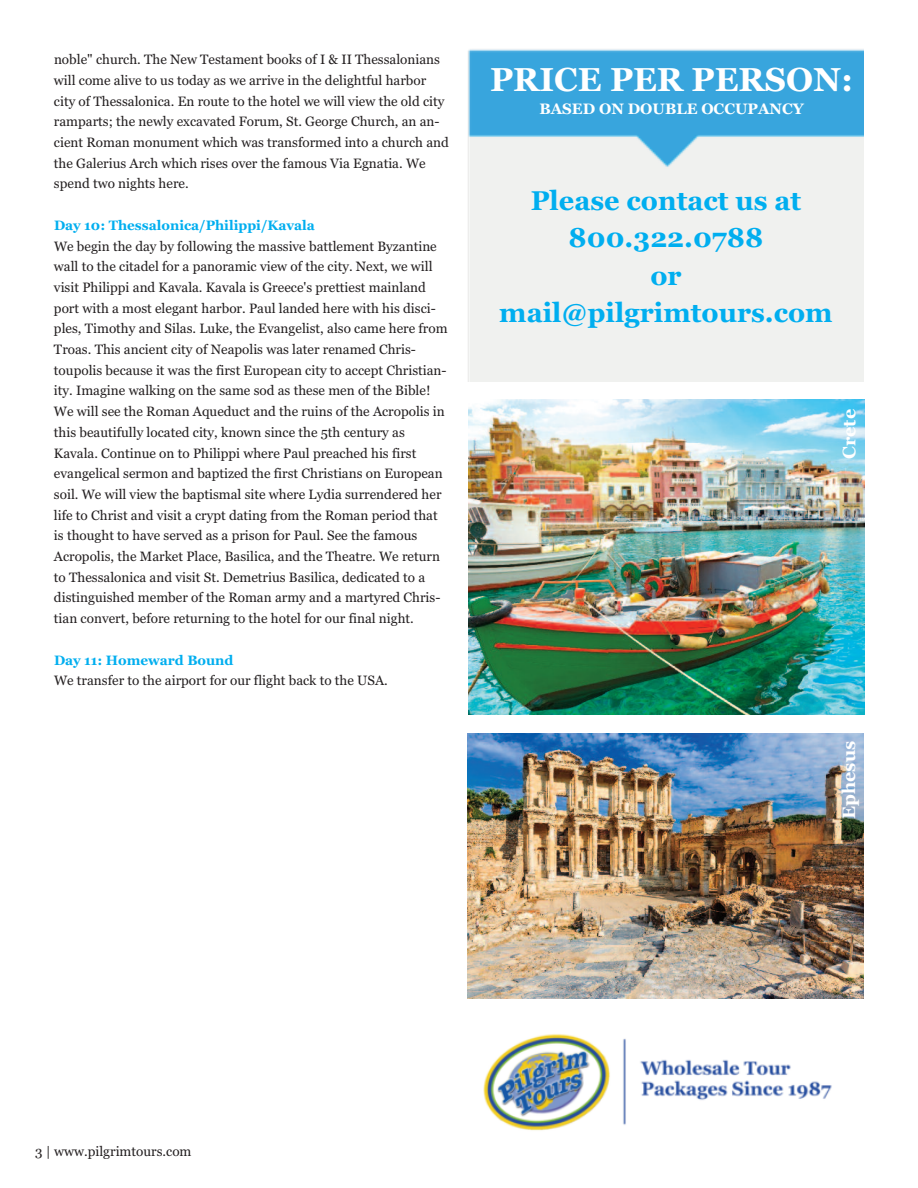
<style>
.page{position:relative;width:918px;height:1188px;background:#fff}
.page>*{position:absolute;margin:0;border:0;box-sizing:border-box;transform-origin:0 0}
.t1{font:700 33px "Georgia";color:#fff}
.t2{font:700 27px/37.5px "Georgia";color:#00aeef;text-align:center}
.t3{font:700 18px "Georgia";color:#fff}
.t4{font:700 15px "Georgia";color:#fff}
.t5{font:13.5px/20.7px "Georgia";color:#231f20}
.t6{font:700 13.5px "Georgia";color:#00aeef}
</style>
<div class="page">
<img style="left:468px;top:49px;width:396px;height:332px">
<img style="left:468px;top:733px;width:396px;height:265px">
<img style="left:483px;top:1034px;width:349px;height:97px">
<img style="left:468px;top:400px;width:396px;height:314px">
<p class="t5" style="left:54px;top:49px;width:396px">noble" church. The New Testament books of I &amp; II Thessalonians will come alive to us today as we arrive in the delightful harbor city of Thessalonica. En route to the hotel we will view the old city ramparts; the newly excavated Forum, St. George Church, an an&shy;cient Roman monument which was transformed into a church and the Galerius Arch which rises over the famous Via Egnatia. We spend two nights here.</p>
<p class="t6" style="left:54px;top:217px;width:262px">Day 10: Thessalonica/Philippi/Kavala</p>
<p class="t5" style="left:54px;top:236px;width:395px">We begin the day by following the massive battlement Byzantine wall to the citadel for a panoramic view of the city. Next, we will visit Philippi and Kavala. Kavala is Greece's prettiest mainland port with a most elegant harbor. Paul landed here with his disci&shy;ples, Timothy and Silas. Luke, the Evangelist, also came here from Troas. This ancient city of Neapolis was later renamed Chris&shy;toupolis because it was the first European city to accept Christian&shy;ity. Imagine walking on the same sod as these men of the Bible!<br>We will see the Roman Aqueduct and the ruins of the Acropolis in this beautifully located city, known since the 5th century as Kavala. Continue on to Philippi where Paul preached his first evangelical sermon and baptized the first Christians on European soil. We will view the baptismal site where Lydia surrendered her life to Christ and visit a crypt dating from the Roman period that is thought to have served as a prison for Paul. See the famous Acropolis, the Market Place, Basilica, and the Theatre. We return to Thessalonica and visit St. Demetrius Basilica, dedicated to a distinguished member of the Roman army and a martyred Chris&shy;tian convert, before returning to the hotel for our final night.</p>
<p class="t6" style="left:54px;top:652px;width:181px">Day 11: Homeward Bound</p>
<p class="t5" style="left:54px;top:670px;width:335px">We transfer to the airport for our flight back to the USA.</p>
<h1 class="t1" style="left:490px;top:61px;width:365px">PRICE PER PERSON:</h1>
<p class="t4" style="left:539px;top:100px;width:266px">BASED ON DOUBLE OCCUPANCY</p>
<h2 class="t2" style="left:499px;top:182px;width:335px">Please contact us at<br>800.322.0788<br>or mail@pilgrimtours.com</h2>
<h3 class="t3" style="left:839px;top:459px;width:51px;rotate:-90deg">Crete</h3>
<h3 class="t3" style="left:838px;top:819px;width:79px;rotate:-90deg">Ephesus</h3>
<p class="t5" style="left:35px;top:1141px;width:158px">3 | www.pilgrimtours.com</p>
</div>
